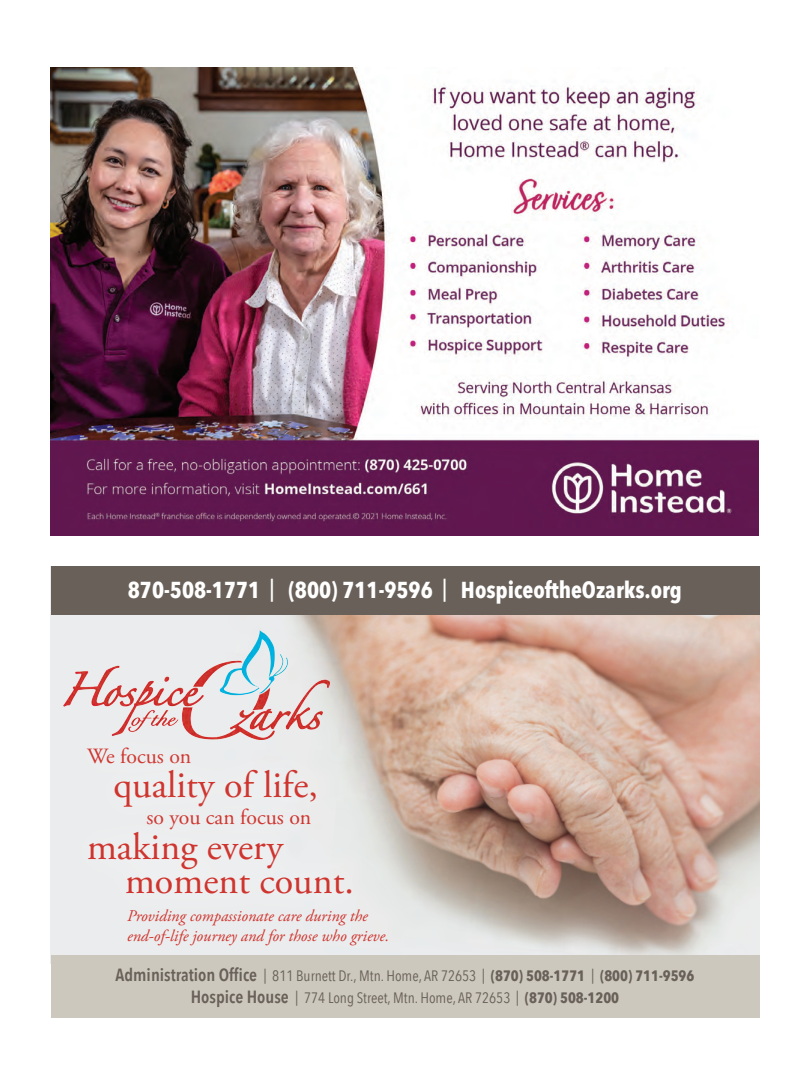
<style>
.page{position:relative;width:810px;height:1080px;background:#fff}
.page>*{position:absolute;margin:0;border:0;box-sizing:border-box;transform-origin:0 0}
.t1{font:38px/34px "Adobe Garamond Pro";color:#cf342e}
.t2{font:700 23px "Avenir Next Condensed";color:#fff}
.t3{font:21.75px "Adobe Garamond Pro";color:#cf342e}
.t4{font:italic 16.25px/19.5px "Adobe Garamond Pro";color:#cf342e}
.t5{font:15px/21.8px "Avenir Next Condensed";color:#686059;text-align:center}
.s1{font-weight:500}
.s2{font-weight:600;font-size:17.62px}
.s3{font-weight:700}
</style>
<div class="page">
<img style="left:51px;top:615px;width:708px;height:341px">
<div style="left:51px;top:956px;width:708px;height:62px;background:#ccc8bd"></div>
<img style="left:64px;top:630px;width:266px;height:109px">
<svg style="left:62px;top:720px;width:154px;height:72px;background:#e8ddde"></svg>
<div style="left:87px;top:743px;width:256px;height:91px;background:#ecedee"></div>
<div style="left:61px;top:806px;width:316px;height:116px;background:#ecedee"></div>
<div style="left:51px;top:566px;width:708px;height:49px;background:#686059"></div>
<img style="left:51px;top:68px;width:708px;height:468px">
<h2 class="t2" style="left:128px;top:576px;width:556px">870-508-1771 <span class="s1">|</span> (800) 711-9596 <span class="s1">|</span> HospiceoftheOzarks.org</h2>
<h3 class="t3" style="left:87px;top:743px;width:106px">We focus on</h3>
<h1 class="t1" style="left:113px;top:769px;width:206px">quality of life,</h1>
<h3 class="t3" style="left:146px;top:804px;width:166px">so you can focus on</h3>
<h1 class="t1" style="left:125px;top:831px;width:230px;text-indent:-38px">making every moment count.</h1>
<p class="t4" style="left:127px;top:907px;width:264px">Providing compassionate care during the end-of-life journey and for those who grieve.</p>
<p class="t5" style="left:116px;top:965px;width:580px"><span class="s2">Administration Office</span> | 811 Burnett Dr., Mtn. Home, AR 72653 | <span class="s3">(870) 508-1771</span> | <span class="s3">(800) 711-9596<br></span><span class="s2">Hospice House</span> | 774 Long Street, Mtn. Home, AR 72653 | <span class="s3">(870) 508-1200</span></p>
</div>
